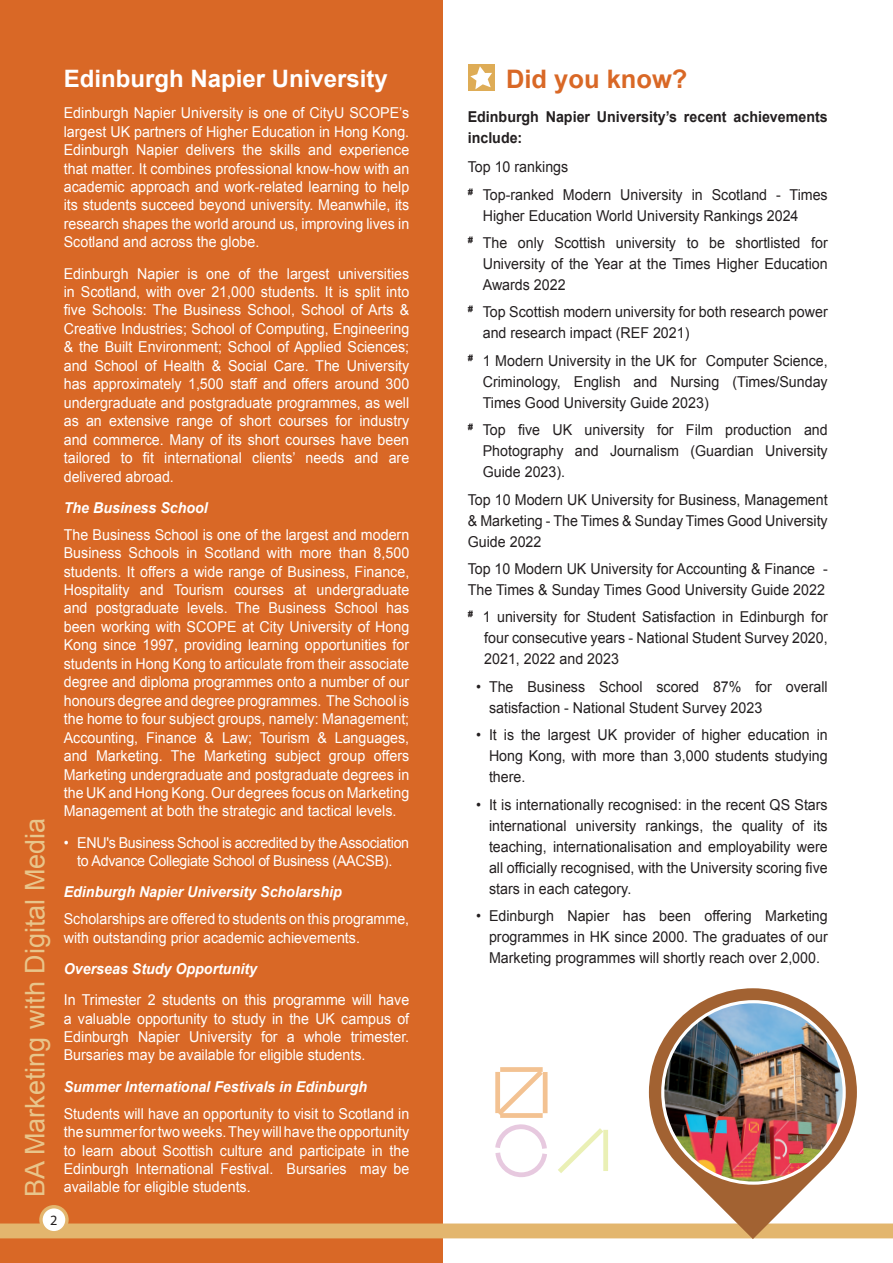
<style>
.page{position:relative;width:893px;height:1263px;background:#fff}
.page>*{position:absolute;margin:0;border:0;box-sizing:border-box;transform-origin:0 0}
.t1{font:27px "Arial";color:#e8c58b}
.t2{font:700 25.5px "Arial";color:#d96826}
.t3{font:700 24px "Arial";color:#fff}
.t4{font:15px/18.5px "Arial";color:#fff;text-align:justify;scale:.95 1}
.t5{font:15px/21px "Arial";color:#231f20;text-align:justify;scale:.95 1}
.t6{font:italic 700 15px "Arial";color:#fff;scale:.95 1}
.t7{font:15px/18.5px "Arial";letter-spacing:-.02em;color:#fff;text-align:center;scale:.95 1}
.t8{font:700 15px/21px "Arial";color:#231f20;scale:.95 1}
.t9{font:14.25px "Myriad Pro";color:#231f20}
</style>
<div class="page">
<div style="left:0;top:0;width:442px;height:1263px;background:#d96826"></div>
<svg style="left:0;top:1205px;width:893px;height:58px"></svg>
<div style="left:468px;top:64px;width:27px;height:27px;background:#deac56"></div>
<svg style="left:470px;top:66px;width:22px;height:23px"></svg>
<svg style="left:649px;top:988px;width:208px;height:251px"></svg>
<img style="left:663px;top:1002px;width:181px;height:181px;border-radius:91px">
<svg style="left:495px;top:1067px;width:113px;height:110px"></svg>
<h1 class="t1" style="left:17px;top:1197px;width:381px;rotate:-90deg">BA Marketing with Digital Media</h1>
<h3 class="t3" style="left:64px;top:63px;width:326px">Edinburgh Napier University</h3>
<p class="t4" style="left:64px;top:104px;width:365px">Edinburgh Napier University is one of CityU SCOPE’s largest UK partners of Higher Education in Hong Kong.<br>Edinburgh Napier delivers the skills and experience that matter. It combines professional know-how with an academic approach and work-related learning to help its students succeed beyond university. Meanwhile, its research shapes the world around us, improving lives in Scotland and across the globe.</p>
<p class="t4" style="left:64px;top:264px;width:365px">Edinburgh Napier is one of the largest universities in Scotland, with over 21,000 students. It is split into five Schools: The Business School, School of Arts &amp; Creative Industries; School of Computing, Engineering &amp; the Built Environment; School of Applied Sciences; and School of Health &amp; Social Care. The University has approximately 1,500 staff and offers around 300 undergraduate and postgraduate programmes, as well as an extensive range of short courses for industry and commerce. Many of its short courses have been tailored to fit international clients’ needs and are delivered abroad.</p>
<p class="t6" style="left:64px;top:498px;width:153px">The Business School</p>
<p class="t4" style="left:64px;top:525px;width:365px">The Business School is one of the largest and modern Business Schools in Scotland with more than 8,500 students. It offers a wide range of Business, Finance, Hospitality and Tourism courses at undergraduate and postgraduate levels. The Business School has been working with SCOPE at City University of Hong Kong since 1997, providing learning opportunities for students in Hong Kong to articulate from their associate degree and diploma programmes onto a number of our honours degree and degree programmes. The School is the home to four subject groups, namely: Management; Accounting, Finance &amp; Law; Tourism &amp; Languages, and Marketing. The Marketing subject group offers Marketing undergraduate and postgraduate degrees in the UK and Hong Kong. Our degrees focus on Marketing Management at both the strategic and tactical levels.</p>
<p class="t7" style="left:64px;top:833px;width:365px">• ENU's Business School is accredited by the Association to Advance Collegiate School of Business (AACSB).</p>
<p class="t6" style="left:64px;top:882px;width:294px">Edinburgh Napier University Scholarship</p>
<p class="t4" style="left:64px;top:910px;width:365px">Scholarships are offered to students on this programme, with outstanding prior academic achievements.</p>
<p class="t6" style="left:64px;top:959px;width:205px">Overseas Study Opportunity</p>
<p class="t4" style="left:64px;top:991px;width:365px">In Trimester 2 students on this programme will have a valuable opportunity to study in the UK campus of Edinburgh Napier University for a whole trimester.<br>Bursaries may be available for eligible students.</p>
<p class="t6" style="left:64px;top:1077px;width:321px">Summer International Festivals in Edinburgh</p>
<p class="t4" style="left:64px;top:1104px;width:365px">Students will have an opportunity to visit to Scotland in the summer for two weeks. They will have the opportunity to learn about Scottish culture and participate in the Edinburgh International Festival. Bursaries may be available for eligible students.</p>
<p class="t9" style="left:50px;top:1211px;width:9px">2</p>
<h2 class="t2" style="left:506px;top:62px;width:183px">Did you know?</h2>
<p class="t8" style="left:468px;top:107px;width:380px">Edinburgh Napier University’s recent achievements include:</p>
<p class="t5" style="left:468px;top:153px;width:380px;line-height:27.5px">Top 10 rankings<br><sup>#</sup> Top-ranked Modern University in Scotland - Times</p>
<p class="t5" style="left:468px;top:202px;width:380px;line-height:27.5px;text-indent:15px">Higher Education World University Rankings 2024<br><sup>#</sup> The only Scottish university to be shortlisted for</p>
<p class="t5" style="left:483px;top:253px;width:365px">University of the Year at the Times Higher Education<br>Awards 2022</p>
<p class="t5" style="left:483px;top:302px;width:365px;text-indent:-15px"><sup>#</sup> Top Scottish modern university for both research power and research impact (REF 2021)</p>
<p class="t5" style="left:483px;top:350px;width:365px;text-indent:-15px"><sup>#</sup> 1 Modern University in the UK for Computer Science, Criminology, English and Nursing (Times/Sunday Times Good University Guide 2023)</p>
<p class="t5" style="left:483px;top:420px;width:365px;text-indent:-15px"><sup>#</sup> Top five UK university for Film production and Photography and Journalism (Guardian University Guide 2023).</p>
<p class="t5" style="left:468px;top:489px;width:380px">Top 10 Modern UK University for Business, Management &amp; Marketing - The Times &amp; Sunday Times Good University Guide 2022</p>
<p class="t5" style="left:468px;top:558px;width:380px">Top 10 Modern UK University for Accounting &amp; Finance -<br>The Times &amp; Sunday Times Good University Guide 2022</p>
<p class="t5" style="left:484px;top:607px;width:363px;text-indent:-16px"><sup>#</sup> 1 university for Student Satisfaction in Edinburgh for four consecutive years - National Student Survey 2020, 2021, 2022 and 2023</p>
<p class="t5" style="left:489px;top:676px;width:358px;text-indent:-13px">• The Business School scored 87% for overall satisfaction - National Student Survey 2023</p>
<p class="t5" style="left:489px;top:724px;width:358px;text-indent:-13px">• It is the largest UK provider of higher education in Hong Kong, with more than 3,000 students studying there.</p>
<p class="t5" style="left:489px;top:794px;width:358px;text-indent:-13px">• It is internationally recognised: in the recent QS Stars international university rankings, the quality of its teaching, internationalisation and employability were all officially recognised, with the University scoring five stars in each category.</p>
<p class="t5" style="left:489px;top:905px;width:358px;text-indent:-13px">• Edinburgh Napier has been offering Marketing programmes in HK since 2000. The graduates of our Marketing programmes will shortly reach over 2,000.</p>
</div>
